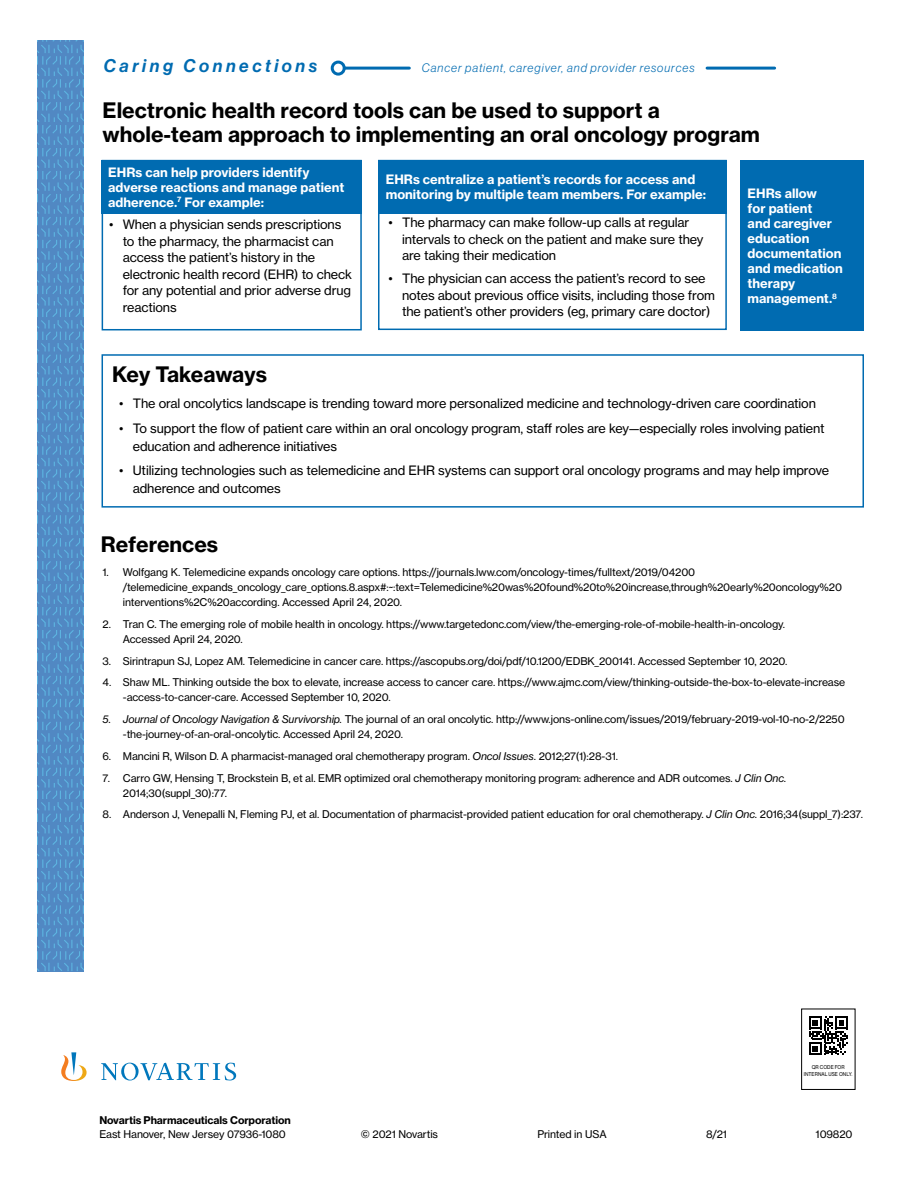
<style>
.page{position:relative;width:918px;height:1188px;background:#fff}
.page>*{position:absolute;margin:0;border:0;box-sizing:border-box;transform-origin:0 0}
.t1{font:700 21px/24px "Volta Modern Text 75";color:#000}
.t2{font:18px "Volta Modern Display 66 Medium Ita";letter-spacing:.2em;color:#006bb1}
.t3{font:12.75px/16.5px "Volta Modern Text 55 Roman";letter-spacing:-.01em;color:#000}
.t4{font:700 12.75px/15px "Volta Modern Text 75";color:#fff}
.t5{font:12px "Volta Modern Display 46 Light Ita";letter-spacing:.08em;color:#006bb1}
.t6{font:10.5px/15px "Volta Modern Text 55 Roman";letter-spacing:-.01em;color:#000}
.t7{font:700 10.5px "Volta Modern Text 75";letter-spacing:-.01em;color:#000}
.t8{font:5.25px/7.5px "Volta Modern Text 55 Roman";letter-spacing:.01em;color:#000;text-align:center;scale:.88 1}
.s1{font-family:"Volta Modern Text 56";font-style:italic}
</style>
<div class="page">
<svg style="left:38px;top:40px;width:45px;height:932px;background:#528dc6"></svg>
<div style="left:801px;top:1009px;width:54px;height:81px;border:1px solid #000"></div>
<svg style="left:809px;top:1016px;width:39px;height:39px"></svg>
<svg style="left:61px;top:1052px;width:175px;height:29px"></svg>
<div style="left:102px;top:354px;width:762px;height:154px;background:#fff;border:2px solid #006bb1"></div>
<div style="left:102px;top:160px;width:260px;height:170px;background:#fff;border:2px solid #006bb1"></div>
<div style="left:102px;top:160px;width:260px;height:53px;background:#006bb1"></div>
<div style="left:378px;top:160px;width:349px;height:170px;background:#fff;border:2px solid #006bb1"></div>
<div style="left:379px;top:160px;width:348px;height:53px;background:#006bb1"></div>
<div style="left:741px;top:160px;width:123px;height:170px;background:#006bb1"></div>
<hr style="left:344px;top:67px;width:65px;height:3px;background:#006bb1">
<div style="left:331px;top:61px;width:15px;height:15px;border:3px solid #006bb1;border-radius:50%"></div>
<hr style="left:707px;top:67px;width:68px;height:3px;background:#006bb1">
<h2 class="t2" style="left:104px;top:56px;width:215px">Caring Connections</h2>
<p class="t5" style="left:422px;top:61px;width:274px">Cancer patient, caregiver, and provider resources</p>
<h1 class="t1" style="left:103px;top:98px;width:659px">Electronic health record tools can be used to support a whole-team approach to implementing an oral oncology program</h1>
<p class="t4" style="left:108px;top:165px;width:238px">EHRs can help providers identify adverse reactions and manage patient adherence.<sup>7</sup> For example:</p>
<p class="t3" style="left:123px;top:216px;width:231px;text-indent:-14px">• When a physician sends prescriptions to the pharmacy, the pharmacist can access the patient’s history in the electronic health record (EHR) to check for any potential and prior adverse drug reactions</p>
<p class="t4" style="left:386px;top:172px;width:322px">EHRs centralize a patient’s records for access and monitoring by multiple team members. For example:</p>
<p class="t3" style="left:402px;top:214px;width:303px;text-indent:-14px">• The pharmacy can make follow-up calls at regular intervals to check on the patient and make sure they are taking their medication</p>
<p class="t3" style="left:402px;top:270px;width:314px;text-indent:-14px">• The physician can access the patient’s record to see notes about previous office visits, including those from the patient’s other providers (eg, primary care doctor)</p>
<p class="t4" style="left:748px;top:186px;width:97px">EHRs allow<br>for patient<br>and caregiver education documentation and medication therapy management.<sup>8</sup></p>
<h1 class="t1" style="left:112px;top:363px;width:156px">Key Takeaways</h1>
<p class="t3" style="left:119px;top:395px;width:698px">• The oral oncolytics landscape is trending toward more personalized medicine and technology-driven care coordination</p>
<p class="t3" style="left:133px;top:419px;width:693px;line-height:18px;text-indent:-14px">• To support the flow of patient care within an oral oncology program, staff roles are key—especially roles involving patient education and adherence initiatives</p>
<p class="t3" style="left:133px;top:462px;width:698px;line-height:18px;text-indent:-14px">• Utilizing technologies such as telemedicine and EHR systems can support oral oncology programs and may help improve adherence and outcomes</p>
<h1 class="t1" style="left:101px;top:533px;width:119px">References</h1>
<p class="t6" style="left:123px;top:565px;width:721px;text-indent:-20px">1. Wolfgang K. Telemedicine expands oncology care options. https://journals.lww.com/oncology-times/fulltext/2019/04200 /telemedicine_expands_oncology_care_options.8.aspx#:~:text=Telemedicine%20was%20found%20to%20increase,through%20early%20oncology%20 interventions%2C%20according. Accessed April 24, 2020.</p>
<p class="t6" style="left:123px;top:617px;width:664px;text-indent:-20px">2. Tran C. The emerging role of mobile health in oncology. https://www.targetedonc.com/view/the-emerging-role-of-mobile-health-in-oncology.<br>Accessed April 24, 2020.</p>
<p class="t6" style="left:103px;top:653px;width:686px">3. Sirintrapun SJ, Lopez AM. Telemedicine in cancer care. https://ascopubs.org/doi/pdf/10.1200/EDBK_200141. Accessed September 10, 2020.</p>
<p class="t6" style="left:123px;top:675px;width:724px;text-indent:-20px">4. Shaw ML. Thinking outside the box to elevate, increase access to cancer care. https://www.ajmc.com/view/thinking-outside-the-box-to-elevate-increase -access-to-cancer-care. Accessed September 10, 2020.</p>
<p class="t6" style="left:123px;top:712px;width:723px;text-indent:-20px"><span class="s1">5. Journal of Oncology Navigation &amp; Survivorship.</span> The journal of an oral oncolytic. http://www.jons-online.com/issues/2019/february-2019-vol-10-no-2/2250 -the-journey-of-an-oral-oncolytic. Accessed April 24, 2020.</p>
<p class="t6" style="left:103px;top:749px;width:517px">6. Mancini R, Wilson D. A pharmacist-managed oral chemotherapy program. <span class="s1">Oncol Issues</span>. 2012;27(1):28-31.</p>
<p class="t6" style="left:123px;top:770px;width:665px;text-indent:-20px">7. Carro GW, Hensing T, Brockstein B, et al. EMR optimized oral chemotherapy monitoring program: adherence and ADR outcomes. <span class="s1">J Clin Onc.<br></span>2014;30(suppl_30):77.</p>
<p class="t6" style="left:103px;top:807px;width:762px">8. Anderson J, Venepalli N, Fleming PJ, et al. Documentation of pharmacist-provided patient education for oral chemotherapy. <span class="s1">J Clin Onc.</span> 2016;34(suppl_7):237.</p>
<p class="t8" style="left:804px;top:1063px;width:57px">QR CODE FOR<br>INTERNAL USE ONLY.</p>
<p class="t7" style="left:99px;top:1114px;width:193px">Novartis Pharmaceuticals Corporation</p>
<p class="t6" style="left:99px;top:1126px;width:188px">East Hanover, New Jersey 07936-1080</p>
<p class="t6" style="left:361px;top:1126px;width:79px">© 2021 Novartis</p>
<p class="t6" style="left:537px;top:1126px;width:71px">Printed in USA</p>
<p class="t6" style="left:706px;top:1126px;width:22px">8/21</p>
<p class="t6" style="left:816px;top:1126px;width:39px">109820</p>
</div>
